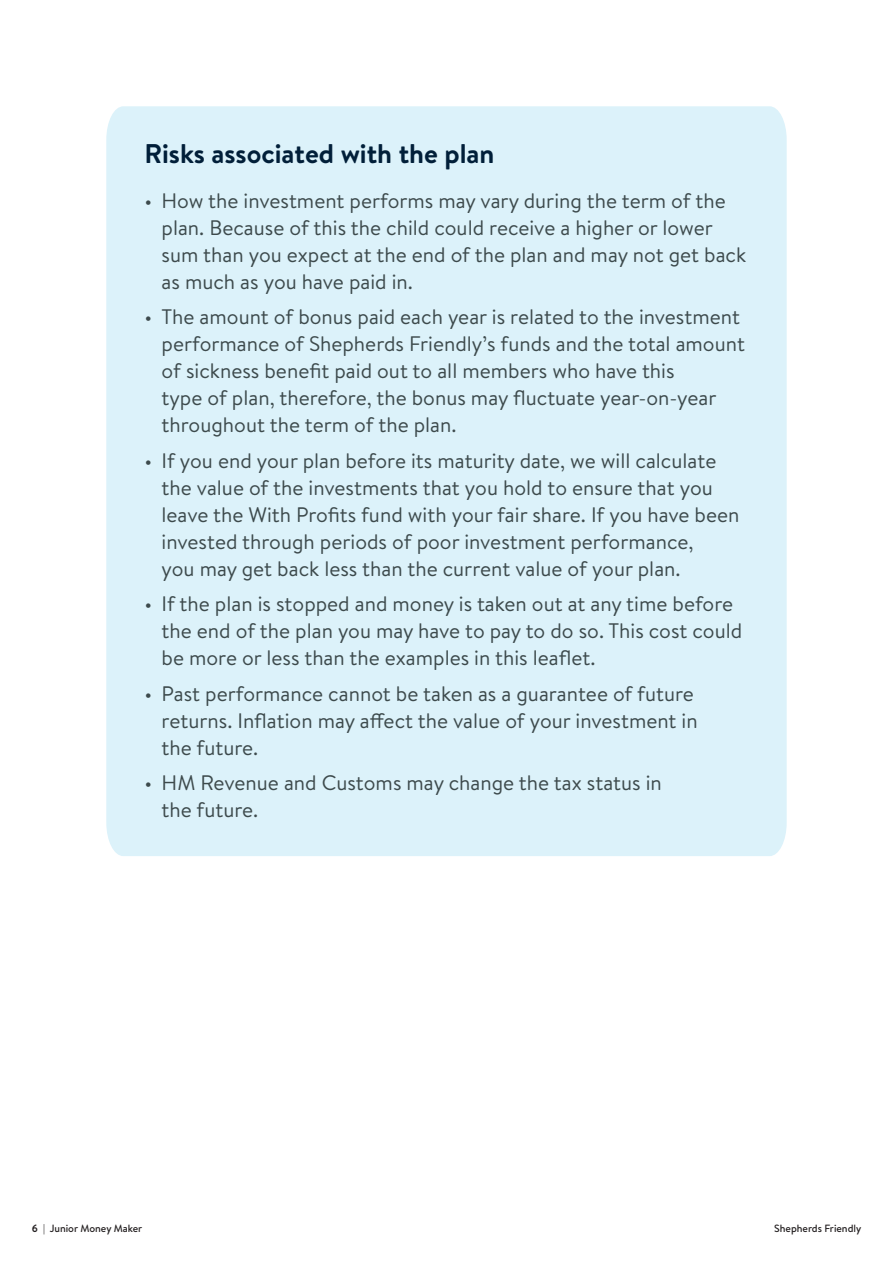
<style>
.page{position:relative;width:893px;height:1263px;background:#fff}
.page>*{position:absolute;margin:0;border:0;box-sizing:border-box;transform-origin:0 0}
.BODY{font:700 27px "Brandon Text";color:#011f39}
.BODY-2{font:21px/27px "Brandon Text";color:#3d4a4c}
.t1{font:500 10.5px "Brandon Text";color:#231f20}
.s1{font-weight:700}
</style>
<div class="page">
<div style="left:106px;top:106px;width:681px;height:750px;background:#dcf2fa"></div>
<p class="BODY" style="left:145px;top:135px;width:351px">Risks associated with the plan</p>
<p class="BODY-2" style="left:162px;top:186px;width:586px;text-indent:-17px">• How the investment performs may vary during the term of the plan. Because of this the child could receive a higher or lower sum than you expect at the end of the plan and may not get back as much as you have paid in.</p>
<p class="BODY-2" style="left:162px;top:302px;width:585px;text-indent:-17px">• The amount of bonus paid each year is related to the investment performance of Shepherds Friendly’s funds and the total amount of sickness benefit paid out to all members who have this<br>type of plan, therefore, the bonus may fluctuate year-on-year throughout the term of the plan.</p>
<p class="BODY-2" style="left:162px;top:446px;width:579px;text-indent:-17px">• If you end your plan before its maturity date, we will calculate the value of the investments that you hold to ensure that you leave the With Profits fund with your fair share. If you have been invested through periods of poor investment performance,<br>you may get back less than the current value of your plan.</p>
<p class="BODY-2" style="left:162px;top:590px;width:582px;text-indent:-17px">• If the plan is stopped and money is taken out at any time before the end of the plan you may have to pay to do so. This cost could be more or less than the examples in this leaflet.</p>
<p class="BODY-2" style="left:162px;top:679px;width:538px;text-indent:-17px">• Past performance cannot be taken as a guarantee of future returns. Inflation may affect the value of your investment in the future.</p>
<p class="BODY-2" style="left:162px;top:769px;width:502px;text-indent:-17px">• HM Revenue and Customs may change the tax status in the future.</p>
<p class="t1" style="left:32px;top:1221px;width:112px"><span class="s1">6</span> | Junior Money Maker</p>
<p class="t1" style="left:774px;top:1221px;width:89px">Shepherds Friendly</p>
</div>
